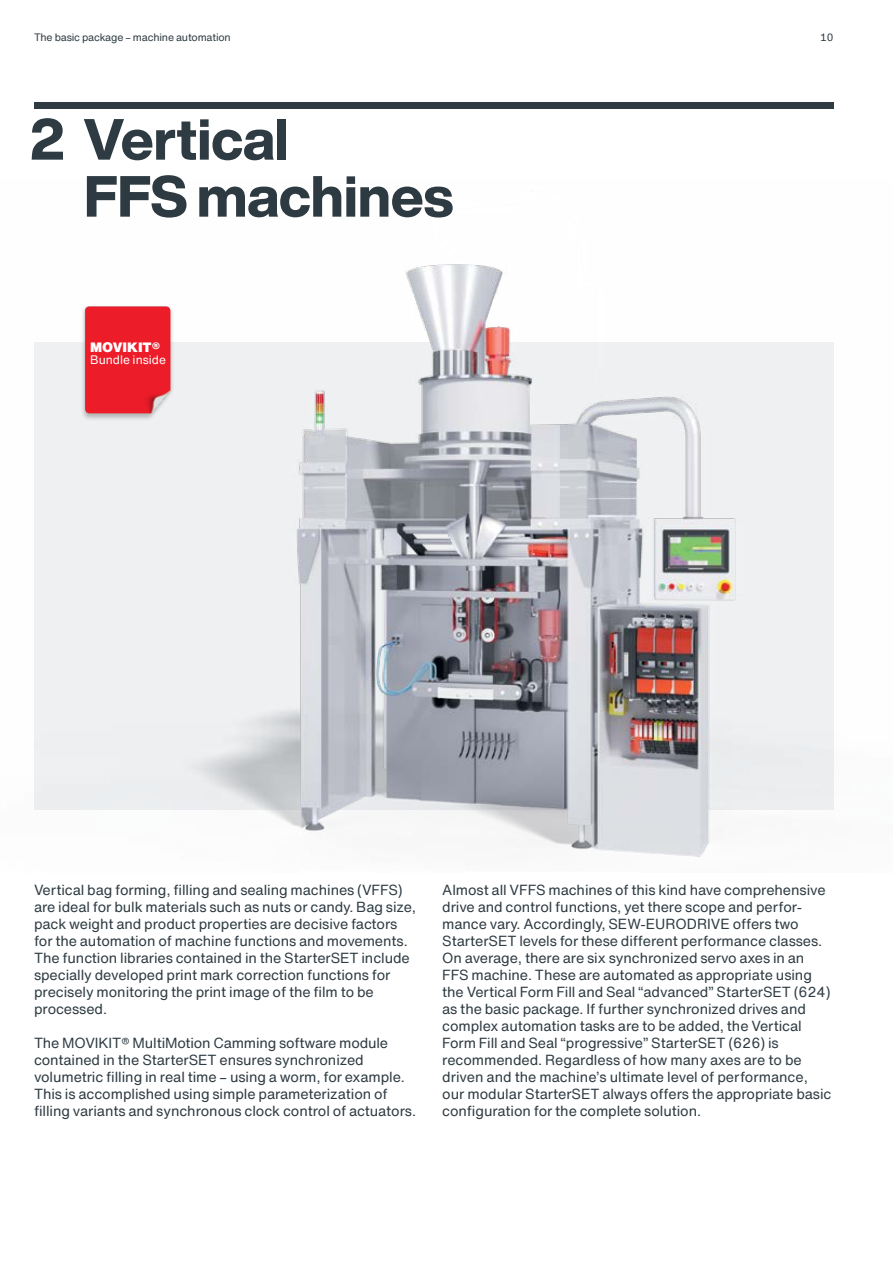
<style>
.page{position:relative;width:893px;height:1263px;background:#fff}
.page>*{position:absolute;margin:0;border:0;box-sizing:border-box;transform-origin:0 0}
.t1{font:800 57px/57px "Helvetica Now Display";letter-spacing:-.005em;color:#2e3b42}
.t2{font:14.25px/17px "Helvetica Now Text";letter-spacing:-.005em;color:#2e3b42}
.t3{font:900 13.5px "Helvetica Now Text";color:#fff}
.t4{font:12px "Helvetica Now Text";color:#fff}
.t5{font:10.5px "Helvetica Now Text";letter-spacing:-.015em;color:#2e3b42}
</style>
<div class="page">
<div style="left:34px;top:102px;width:799px;height:6px;background:#2e3b42"></div>
<img style="left:34px;top:264px;width:800px;height:593px">
<div style="left:80px;top:305px;width:94px;height:116px;background:#000;opacity:.25"></div>
<div style="left:85px;top:307px;width:85px;height:106px;background:#ed1c29"></div>
<p class="t5" style="left:34px;top:30px;width:198px">The basic package – machine automation</p>
<p class="t5" style="left:820px;top:30px;width:15px">10</p>
<h1 class="t1" style="left:84px;top:111px;width:371px;text-indent:-54px">2 Vertical<br>FFS machines</h1>
<p class="t3" style="left:90px;top:337px;width:72px">MOVIKIT®</p>
<p class="t4" style="left:90px;top:351px;width:78px">Bundle inside</p>
<p class="t2" style="left:34px;top:881px;width:384px">Vertical bag forming, filling and sealing machines (VFFS) are ideal for bulk materials such as nuts or candy. Bag size, pack weight and product properties are decisive factors for the automation of machine functions and movements.<br>The function libraries contained in the StarterSET include specially developed print mark correction functions for precisely monitoring the print image of the film to be processed.</p>
<p class="t2" style="left:34px;top:1034px;width:383px">The MOVIKIT® MultiMotion Camming software module contained in the StarterSET ensures synchronized volumetric filling in real time – using a worm, for example.<br>This is accomplished using simple parameterization of filling variants and synchronous clock control of actuators.</p>
<p class="t2" style="left:442px;top:881px;width:391px">Almost all VFFS machines of this kind have comprehensive drive and control functions, yet there scope and perfor‑ mance vary. Accordingly, SEW‑EURODRIVE offers two StarterSET levels for these different performance classes.<br>On average, there are six synchronized servo axes in an FFS machine. These are automated as appropriate using the Vertical Form Fill and Seal “advanced” StarterSET (624) as the basic package. If further synchronized drives and complex automation tasks are to be added, the Vertical Form Fill and Seal “progressive” StarterSET (626) is recommended. Regardless of how many axes are to be driven and the machine’s ultimate level of performance, our modular StarterSET always offers the appropriate basic configuration for the complete solution.</p>
</div>
